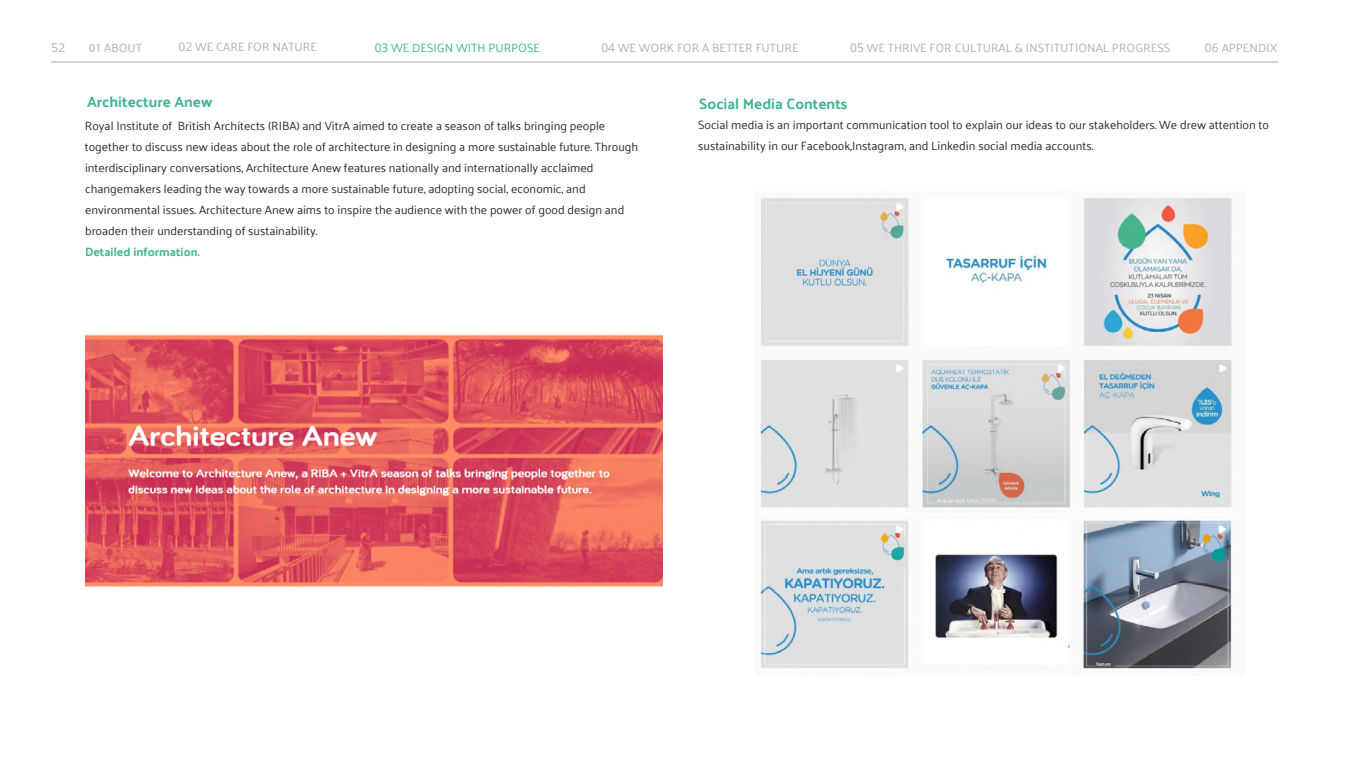
<style>
.page{position:relative;width:1361px;height:766px;background:#fff}
.page>*{position:absolute;margin:0;border:0;box-sizing:border-box;transform-origin:0 0}
.t1{font:700 15px "Palanquin";color:#41b492}
.t2{font:12px/21px "Palanquin";color:#232f3b}
.t3{font:12px "Palanquin";color:#aab1b6}
.t4{font:12px "Palanquin";color:#aab1b7}
.t5{font:12px "Palanquin";color:#41b492}
.t6{font:700 12px "Palanquin";color:#41b492}
.t7{font:12px "Open Sans";color:#aab1b5}
.s1{font-family:"Myriad Pro"}
.s2{font-family:"Open Sans"}
</style>
<div class="page">
<hr style="left:51px;top:61px;width:1227px;height:1px;background:#aab1b6">
<img style="left:85px;top:334px;width:577px;height:253px">
<img style="left:760px;top:198px;width:472px;height:310px">
<img style="left:760px;top:520px;width:472px;height:149px">
<p class="t7" style="left:51px;top:39px;width:16px">52</p>
<p class="t4" style="left:89px;top:40px;width:54px"><span class="s1">01</span> ABOUT</p>
<p class="t4" style="left:179px;top:40px;width:140px"><span class="s2">02</span> WE CARE FOR NATURE</p>
<p class="t5" style="left:375px;top:40px;width:167px"><span class="s2">03</span> WE DESIGN WITH PURPOSE</p>
<p class="t3" style="left:601px;top:40px;width:199px"><span class="s2">04</span> WE WORK FOR A BETTER FUTURE</p>
<p class="t3" style="left:850px;top:40px;width:321px"><span class="s2">05</span> WE THRIVE FOR CULTURAL &amp; INSTITUTIONAL PROGRESS</p>
<p class="t3" style="left:1205px;top:40px;width:74px"><span class="s2">06</span> APPENDIX</p>
<p class="t1" style="left:87px;top:93px;width:127px">Architecture Anew</p>
<p class="t1" style="left:699px;top:95px;width:150px">Social Media Contents</p>
<p class="t2" style="left:85px;top:115px;width:555px">Royal Institute of British Architects (RIBA) and VitrA aimed to create a season of talks bringing people together to discuss new ideas about the role of architecture in designing a more sustainable future. Through interdisciplinary conversations, Architecture Anew features nationally and internationally acclaimed changemakers leading the way towards a more sustainable future, adopting social, economic, and environmental issues. Architecture Anew aims to inspire the audience with the power of good design and broaden their understanding of sustainability.</p>
<p class="t6" style="left:85px;top:245px;width:116px">Detailed information.</p>
<p class="t2" style="left:698px;top:114px;width:572px">Social media is an important communication tool to explain our ideas to our stakeholders. We drew attention to sustainability in our Facebook,Instagram, and Linkedin social media accounts.</p>
</div>
